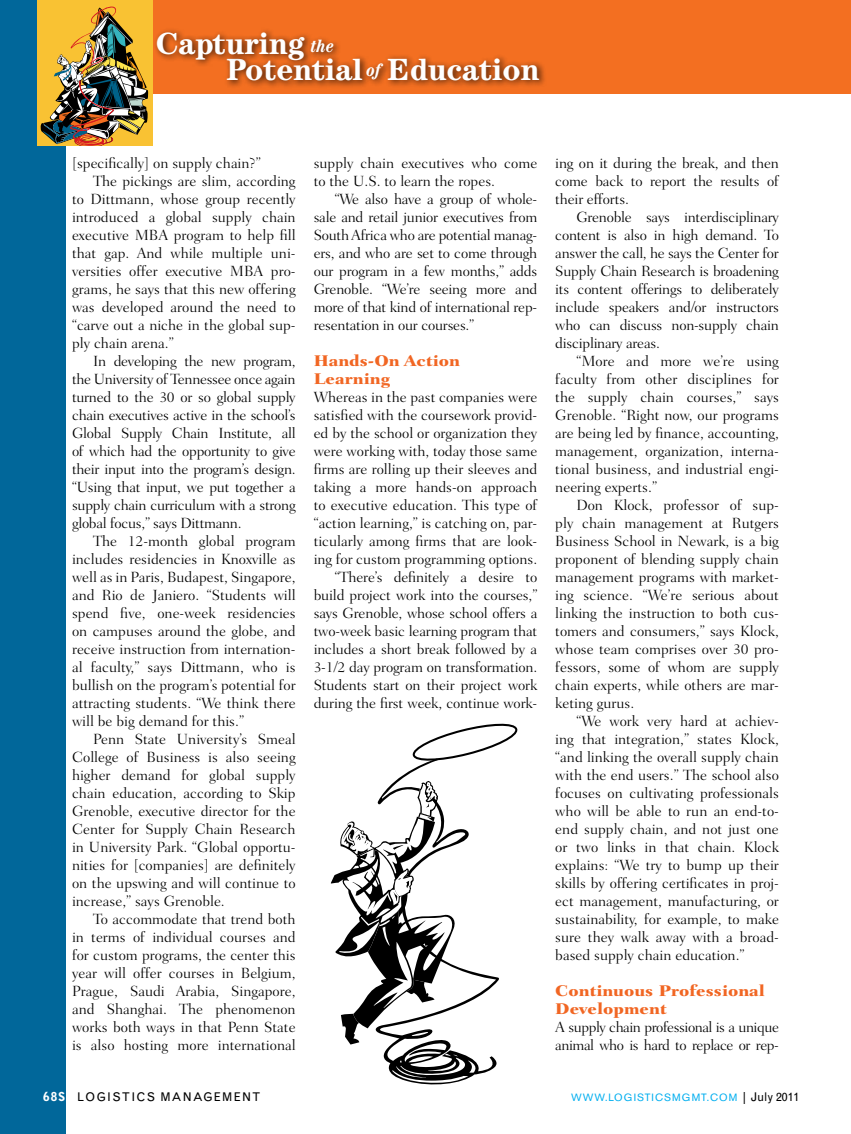
<style>
.page{position:relative;width:851px;height:1134px;background:#fff}
.page>*{position:absolute;margin:0;border:0;box-sizing:border-box;transform-origin:0 0}
.t1{font:700 30.9px "Century IT Cby BT";color:#fff}
.t2{font:italic 700 condensed 18px "Century IT Cby BT";color:#fff}
.t3{font:800 15.75px/18px "Fairfield LT Std";color:#f16623;scale:1.1 1}
.t4{font:300 15px/18px "Fairfield LT Std";color:#000;text-align:justify}
.t5{font:300 15px "Fairfield LT Std";letter-spacing:-.02em;color:#000}
.t6{font:300 15px/18px "Fairfield LT Std";letter-spacing:-.03em;color:#000}
.t7{font:12px "Grotesque MT Std";letter-spacing:.1em;color:#000}
.t8{font:10.5px "Akzidenz Grotesk BE";letter-spacing:.105em;color:#00aeef}
.s1{font-style:italic;font-stretch:condensed;font-size:18px}
.s2{font-weight:900;color:#fff}
.s3{font-family:"Grotesque MT Std";font-size:12px;color:#000}
</style>
<div class="page">
<div style="left:0;top:0;width:66px;height:1134px;background:#01679a"></div>
<div style="left:93px;top:0;width:757px;height:94px;background:#f36f21"></div>
<div style="left:223px;top:54px;width:148px;height:35px;background:#000;opacity:.75"></div>
<div style="left:153px;top:28px;width:160px;height:40px;background:#000;opacity:.75"></div>
<div style="left:306px;top:35px;width:35px;height:26px;background:#000;opacity:.75"></div>
<div style="left:362px;top:59px;width:29px;height:28px;background:#000;opacity:.75"></div>
<div style="left:38px;top:0;width:115px;height:146px;background:#f9c233"></div>
<svg style="left:41px;top:6px;width:107px;height:140px"></svg>
<svg style="left:331px;top:724px;width:186px;height:360px"></svg>
<div style="left:384px;top:54px;width:163px;height:35px;background:#000;opacity:.75"></div>
<h1 class="t1" style="left:156px;top:24px;width:180px">Capturing <span class="s1">the</span></h1>
<h1 class="t1" style="left:226px;top:50px;width:138px">Potential</h1>
<h1 class="t1" style="left:387px;top:50px;width:153px">Education</h1>
<p class="t2" style="left:366px;top:58px;width:16px">of</p>
<p class="t4" style="left:72px;top:154px;width:190px">[specifically] on supply chain?”</p>
<p class="t4" style="left:93px;top:172px;width:204px">The pickings are slim, according</p>
<p class="t4" style="left:72px;top:190px;width:225px">to Dittmann, whose group recently</p>
<p class="t4" style="left:72px;top:208px;width:225px">introduced a global supply chain</p>
<p class="t4" style="left:72px;top:226px;width:225px">executive MBA program to help fill</p>
<p class="t4" style="left:72px;top:244px;width:225px">that gap. And while multiple uni-</p>
<p class="t4" style="left:72px;top:262px;width:225px">versities offer executive MBA pro-</p>
<p class="t4" style="left:72px;top:280px;width:225px">grams, he says that this new offering</p>
<p class="t4" style="left:72px;top:298px;width:225px">was developed around the need to</p>
<p class="t4" style="left:72px;top:316px;width:225px">“carve out a niche in the global sup-</p>
<p class="t4" style="left:72px;top:334px;width:103px">ply chain arena.”</p>
<p class="t5" style="left:93px;top:353px;width:204px">In developing the new program,</p>
<p class="t5" style="left:72px;top:371px;width:225px">the University of Tennessee once again</p>
<p class="t5" style="left:72px;top:389px;width:225px">turned to the 30 or so global supply</p>
<p class="t5" style="left:72px;top:407px;width:225px">chain executives active in the school’s</p>
<p class="t5" style="left:72px;top:425px;width:225px">Global Supply Chain Institute, all</p>
<p class="t5" style="left:72px;top:443px;width:225px">of which had the opportunity to give</p>
<p class="t5" style="left:72px;top:461px;width:225px">their input into the program’s design.</p>
<p class="t5" style="left:72px;top:479px;width:225px">“Using that input, we put together a</p>
<p class="t5" style="left:72px;top:497px;width:225px">supply chain curriculum with a strong</p>
<p class="t5" style="left:72px;top:515px;width:171px">global focus,” says Dittmann.</p>
<p class="t4" style="left:93px;top:532px;width:204px">The 12-month global program</p>
<p class="t4" style="left:72px;top:550px;width:225px">includes residencies in Knoxville as</p>
<p class="t4" style="left:72px;top:568px;width:225px">well as in Paris, Budapest, Singapore,</p>
<p class="t4" style="left:72px;top:586px;width:225px">and Rio de Janiero. “Students will</p>
<p class="t4" style="left:72px;top:604px;width:225px">spend five, one-week residencies</p>
<p class="t4" style="left:72px;top:622px;width:225px">on campuses around the globe, and</p>
<p class="t4" style="left:72px;top:640px;width:225px">receive instruction from internation-</p>
<p class="t4" style="left:72px;top:658px;width:225px">al faculty,” says Dittmann, who is</p>
<p class="t4" style="left:72px;top:676px;width:225px">bullish on the program’s potential for</p>
<p class="t4" style="left:72px;top:694px;width:225px">attracting students. “We think there</p>
<p class="t4" style="left:72px;top:712px;width:173px">will be big demand for this.”</p>
<p class="t4" style="left:93px;top:730px;width:204px">Penn State University’s Smeal</p>
<p class="t4" style="left:72px;top:748px;width:225px">College of Business is also seeing</p>
<p class="t4" style="left:72px;top:766px;width:225px">higher demand for global supply</p>
<p class="t4" style="left:72px;top:784px;width:225px">chain education, according to Skip</p>
<p class="t4" style="left:72px;top:802px;width:225px">Grenoble, executive director for the</p>
<p class="t4" style="left:72px;top:820px;width:225px">Center for Supply Chain Research</p>
<p class="t4" style="left:72px;top:838px;width:225px">in University Park. “Global opportu-</p>
<p class="t4" style="left:72px;top:856px;width:225px">nities for [companies] are definitely</p>
<p class="t4" style="left:72px;top:874px;width:225px">on the upswing and will continue to</p>
<p class="t4" style="left:72px;top:892px;width:154px">increase,” says Grenoble.</p>
<p class="t4" style="left:93px;top:910px;width:204px">To accommodate that trend both</p>
<p class="t4" style="left:72px;top:928px;width:225px">in terms of individual courses and</p>
<p class="t4" style="left:72px;top:946px;width:225px">for custom programs, the center this</p>
<p class="t4" style="left:72px;top:964px;width:225px">year will offer courses in Belgium,</p>
<p class="t4" style="left:72px;top:982px;width:225px">Prague, Saudi Arabia, Singapore,</p>
<p class="t4" style="left:72px;top:1000px;width:225px">and Shanghai. The phenomenon</p>
<p class="t4" style="left:72px;top:1018px;width:225px">works both ways in that Penn State</p>
<p class="t4" style="left:72px;top:1036px;width:225px">is also hosting more international</p>
<p class="t4" style="left:314px;top:154px;width:225px">supply chain executives who come to the U.S. to learn the ropes.</p>
<p class="t4" style="left:314px;top:190px;width:225px;text-indent:21px">“We also have a group of whole&shy;sale and retail junior executives from South Africa who are potential manag&shy;ers, and who are set to come through our program in a few months,” adds Grenoble. “We’re seeing more and more of that kind of international rep&shy;resentation in our courses.”</p>
<p class="t3" style="left:314px;top:352px;width:135px">Hands-On Action<br>Learning</p>
<p class="t4" style="left:314px;top:388px;width:225px;text-align:right">Whereas in the past companies were satisfied with the coursework provid&shy;ed by the school or organization they were working with, today those same firms are rolling up their sleeves and taking a more hands-on approach to executive education. This type of “action learning,” is catching on, par&shy;ticularly among firms that are look&shy;ing for custom programming options. “There’s definitely a desire to build project work into the courses,” says Grenoble, whose school offers a two-week basic learning program that includes a short break followed by a 3-1/2 day program on transformation.<br>Students start on their project work during the first week, continue work-</p>
<p class="t4" style="left:555px;top:154px;width:225px">ing on it during the break, and then come back to report the results of their efforts.</p>
<p class="t4" style="left:555px;top:208px;width:225px;text-indent:21px">Grenoble says interdisciplinary content is also in high demand. To answer the call, he says the Center for Supply Chain Research is broadening its content offerings to deliberately include speakers and/or instructors who can discuss non-supply chain disciplinary areas.</p>
<p class="t4" style="left:555px;top:352px;width:225px;text-indent:21px">“More and more we’re using faculty from other disciplines for the supply chain courses,” says Grenoble. “Right now, our programs are being led by finance, accounting, management, organization, interna&shy;tional business, and industrial engi&shy;neering experts.”</p>
<p class="t4" style="left:555px;top:496px;width:225px;text-indent:21px">Don Klock, professor of sup&shy;ply chain management at Rutgers Business School in Newark, is a big proponent of blending supply chain management programs with market&shy;ing science. “We’re serious about linking the instruction to both cus&shy;tomers and consumers,” says Klock, whose team comprises over 30 pro&shy;fessors, some of whom are supply chain experts, while others are mar&shy;keting gurus.</p>
<p class="t4" style="left:555px;top:712px;width:225px;text-indent:21px">“We work very hard at achiev&shy;ing that integration,” states Klock, “and linking the overall supply chain with the end users.” The school also focuses on cultivating professionals who will be able to run an end-to&shy;end supply chain, and not just one or two links in that chain. Klock explains: “We try to bump up their skills by offering certificates in proj&shy;ect management, manufacturing, or sustainability, for example, to make sure they walk away with a broad&shy;based supply chain education.”</p>
<p class="t3" style="left:555px;top:982px;width:192px">Continuous Professional<br>Development</p>
<p class="t6" style="left:555px;top:1018px;width:225px">A supply chain professional is a unique animal who is hard to replace or rep-</p>
<p class="t7" style="left:43px;top:1089px;width:219px"><span class="s2">68S</span> LOGISTICS MANAGEM ENT</p>
<p class="t8" style="left:571px;top:1091px;width:229px">WWW.LOGISTICSMGMT.COM <span class="s3">| JULY 2011</span></p>
</div>
